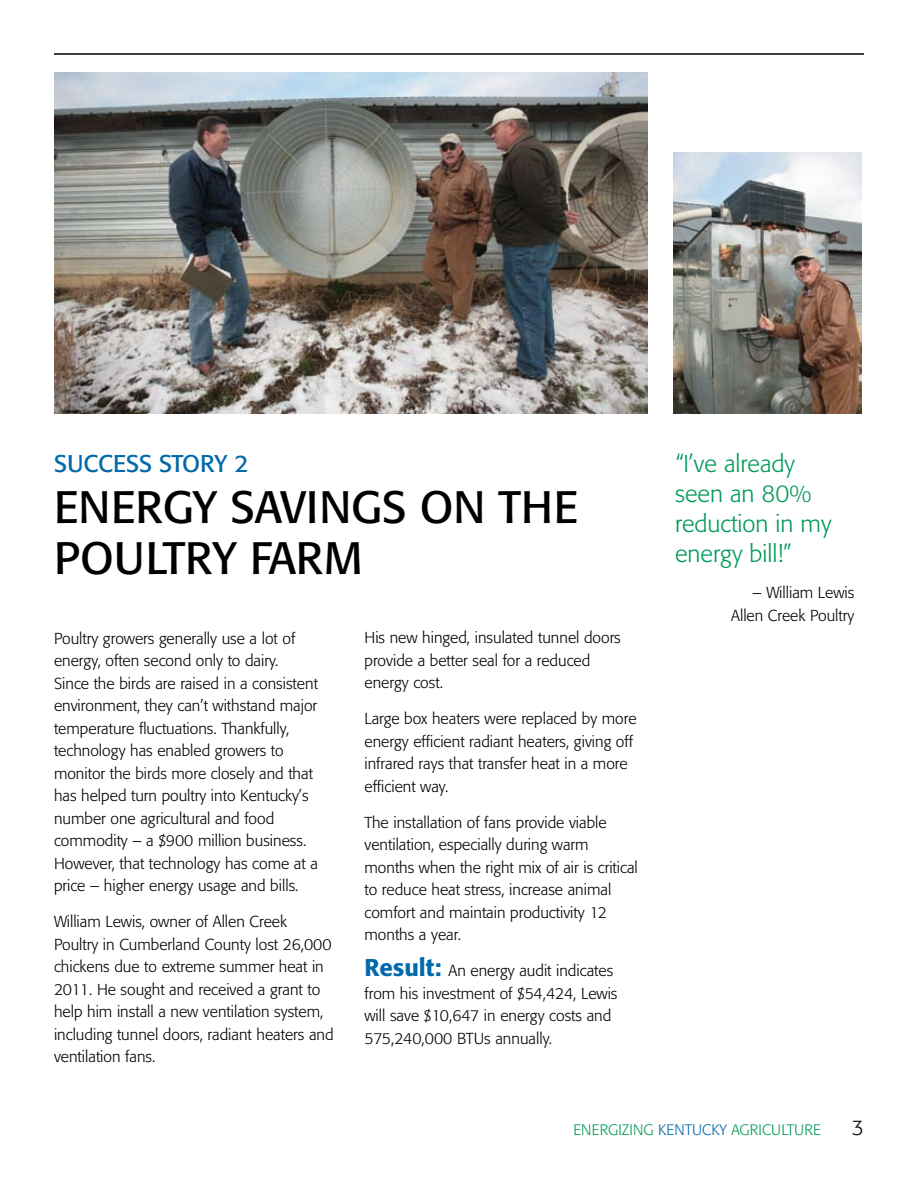
<style>
.page{position:relative;width:918px;height:1188px;background:#fff}
.page>*{position:absolute;margin:0;border:0;box-sizing:border-box;transform-origin:0 0}
.t1{font:45px/51px "Formata";color:#000}
.t2{font:300 24px/30px "Formata";color:#009959}
.t3{font:24px "Formata";color:#0069aa}
.t4{font:300 21px "Formata";color:#000}
.t5{font:300 15.75px/22.5px "Formata";color:#000}
.t6{font:300 15px "Formata";color:#009959}
.s1{font-weight:500;font-size:24px;color:#0069aa}
.s2{color:#0069aa}
</style>
<div class="page">
<img style="left:55px;top:72px;width:592px;height:341px">
<hr style="left:54px;top:53px;width:810px;height:2px;background:#000">
<img style="left:674px;top:152px;width:187px;height:261px">
<h2 class="t3" style="left:54px;top:449px;width:196px">SUCCESS STORY 2</h2>
<h1 class="t1" style="left:54px;top:482px;width:526px">ENERGY SAVINGS ON THE<br>POULTRY FARM</h1>
<p class="t5" style="left:54px;top:627px;width:265px">Poultry growers generally use a lot of energy, often second only to dairy.<br>Since the birds are raised in a consistent environment, they can’t withstand major temperature fluctuations. Thankfully, technology has enabled growers to monitor the birds more closely and that has helped turn poultry into Kentucky’s number one agricultural and food commodity – a $900 million business.<br>However, that technology has come at a price – higher energy usage and bills.</p>
<p class="t5" style="left:54px;top:911px;width:281px">William Lewis, owner of Allen Creek Poultry in Cumberland County lost 26,000 chickens due to extreme summer heat in 2011. He sought and received a grant to help him install a new ventilation system, including tunnel doors, radiant heaters and ventilation fans.</p>
<p class="t5" style="left:364px;top:627px;width:258px">His new hinged, insulated tunnel doors provide a better seal for a reduced energy cost.</p>
<p class="t5" style="left:364px;top:708px;width:274px">Large box heaters were replaced by more energy efficient radiant heaters, giving off infrared rays that transfer heat in a more efficient way.</p>
<p class="t5" style="left:364px;top:811px;width:275px">The installation of fans provide viable ventilation, especially during warm months when the right mix of air is critical to reduce heat stress, increase animal comfort and maintain productivity 12 months a year.</p>
<p class="t5" style="left:364px;top:960px;width:255px"><span class="s1">Result:</span> An energy audit indicates from his investment of $54,424, Lewis will save $10,647 in energy costs and 575,240,000 BTUs annually.</p>
<h2 class="t2" style="left:675px;top:449px;width:158px">“I’ve already seen an 80% reduction in my energy bill!”</h2>
<p class="t5" style="left:731px;top:582px;width:125px;text-align:right">– William Lewis<br>Allen Creek Poultry</p>
<p class="t6" style="left:574px;top:1121px;width:247px">Energizing <span class="s2">Kentucky</span> Agriculture</p>
<h3 class="t4" style="left:852px;top:1115px;width:14px">3</h3>
</div>
